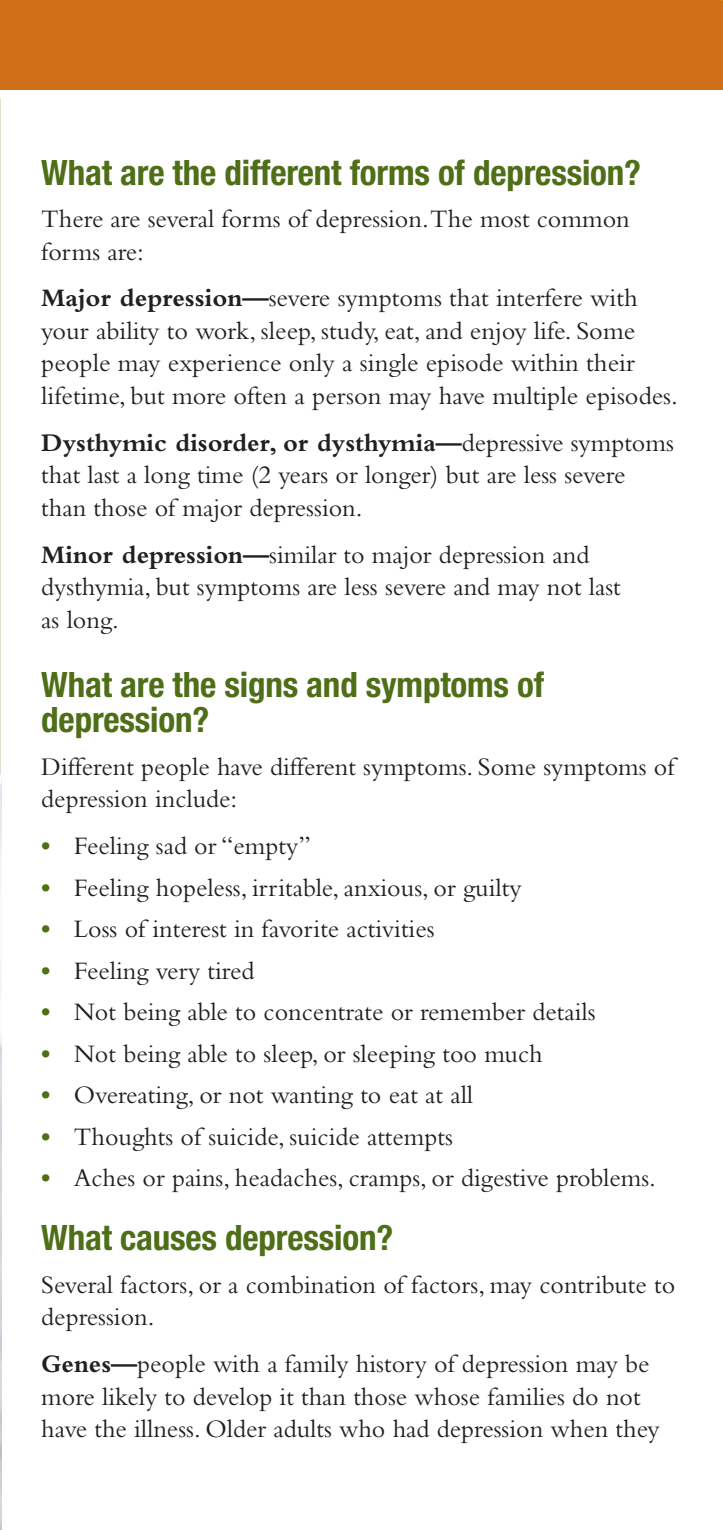
<style>
.page{position:relative;width:723px;height:1530px;background:#fff}
.page>*{position:absolute;margin:0;border:0;box-sizing:border-box;transform-origin:0 0}
.t1{font:700 condensed 35px/35px "Helvetica Neue";letter-spacing:-.005em;color:#4e6e17}
.t2{font:26.25px/32.5px "Bembo";color:#231f20}
.t3{font:26.25px/32.5px "Bembo Std";color:#231f20}
.t4{font:700 26.25px/41.5px "Bembo";color:#4e6e17;text-align:justify}
.s1{font-weight:700}
</style>
<div class="page">
<hr style="left:0;top:94px;width:1px;height:685px;background:#dce3cf">
<img style="left:0;top:785px;width:1px;height:745px">
<div style="left:0;top:0;width:722px;height:89px;background:#d06f18"></div>
<h2 class="t1" style="left:41px;top:154px;width:601px">What are the different forms of depression?</h2>
<p class="t2" style="left:41px;top:202px;width:590px">There are several forms of depression.The most common forms are:</p>
<p class="t3" style="left:41px;top:282px;width:638px"><span class="s1">Major depression—</span>severe symptoms that interfere with your ability to work, sleep, study, eat, and enjoy life. Some people may experience only a single episode within their lifetime, but more often a person may have multiple episodes.</p>
<p class="t2" style="left:41px;top:426px;width:634px"><span class="s1">Dysthymic disorder, or dysthymia—</span>depressive symptoms that last a long time (2 years or longer) but are less severe than those of major depression.</p>
<p class="t2" style="left:41px;top:538px;width:581px"><span class="s1">Minor depression—</span>similar to major depression and dysthymia, but symptoms are less severe and may not last as long.</p>
<h2 class="t1" style="left:41px;top:667px;width:504px">What are the signs and symptoms of depression?</h2>
<p class="t2" style="left:41px;top:750px;width:634px">Different people have different symptoms. Some symptoms of depression include:</p>
<p class="t2" style="left:74px;top:829px;width:238px">Feeling sad or “empty”</p>
<p class="t2" style="left:74px;top:871px;width:449px">Feeling hopeless, irritable, anxious, or guilty</p>
<p class="t2" style="left:74px;top:912px;width:362px">Loss of interest in favorite activities</p>
<p class="t2" style="left:74px;top:954px;width:182px">Feeling very tired</p>
<p class="t2" style="left:74px;top:995px;width:523px">Not being able to concentrate or remember details</p>
<p class="t2" style="left:74px;top:1037px;width:470px">Not being able to sleep, or sleeping too much</p>
<p class="t2" style="left:74px;top:1078px;width:401px">Overeating, or not wanting to eat at all</p>
<p class="t2" style="left:74px;top:1120px;width:380px">Thoughts of suicide, suicide attempts</p>
<p class="t2" style="left:74px;top:1161px;width:583px">Aches or pains, headaches, cramps, or digestive problems.</p>
<h2 class="t1" style="left:41px;top:1220px;width:353px">What causes depression?</h2>
<p class="t2" style="left:41px;top:1268px;width:635px">Several factors, or a combination of factors, may contribute to depression.</p>
<p class="t2" style="left:41px;top:1347px;width:619px"><span class="s1">Genes—</span>people with a family history of depression may be more likely to develop it than those whose families do not have the illness. Older adults who had depression when they</p>
<p class="t4" style="left:41px;top:825px;width:11px">• • • • • • • • •</p>
</div>
